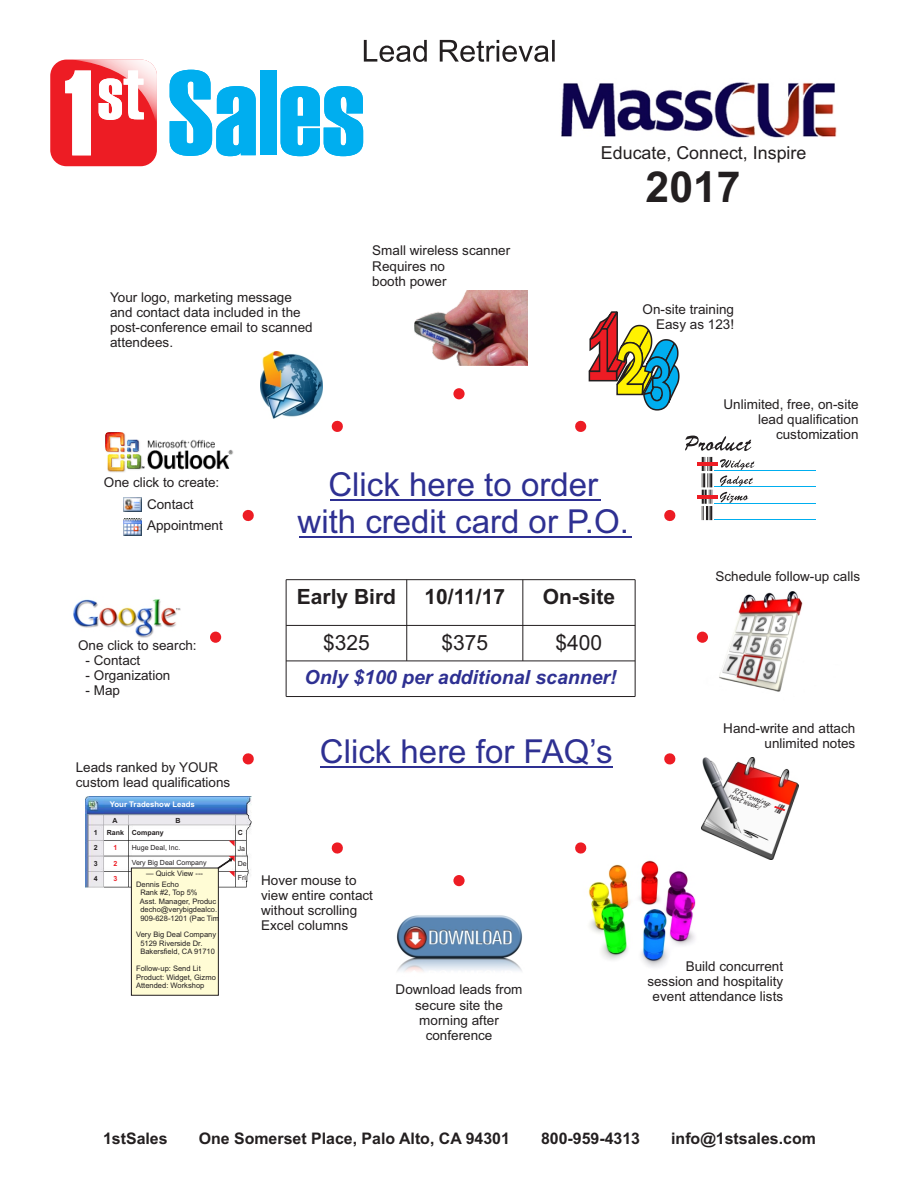
<style>
.page{position:relative;width:918px;height:1188px;background:#fff}
.page>*{position:absolute;margin:0;border:0;box-sizing:border-box;transform-origin:0 0}
.t1{font:121.05px "Haettenschweiler";color:#00aeef}
.t2{font:700 42.75px "Arial";color:#231f20}
.t3{font:33px/36.9px "Arial";color:#2e3092;text-align:center}
.t4{font:700 21px "Arial";color:#231f20}
.t5{font:21px "Arial";color:#231f20}
.t6{font:italic 700 19.5px "Arial";color:#2e3092}
.t7{font:17.85px "Arial";color:#231f20}
.t8{font:700 15.9px "Arial";color:#231f20}
.t9{font:13.5px/15.1px "Arial";color:#231f20}
.t10{font:700 7.8px "Arial";color:#fff}
.t11{font:7.5px/8.4px "Arial";color:#231f20}
.t12{font:italic 7.2px/6.6px "Lucida Handwriting";color:#231f20;scale:.78 1}
.t13{font:7.05px/15.1px "Arial";color:#231f20}
.t14{font:700 7.05px/15.3px "Arial";color:#231f20;text-align:justify}
.t15{font:700 7.05px/15.3px "Arial";color:#ed1c24;text-align:justify}
.s1{color:#fff}
</style>
<div class="page">
<div style="left:50px;top:60px;width:107px;height:106px;background:#ed1c24;border-radius:16px"></div>
<svg style="left:76px;top:60px;width:81px;height:68px"></svg>
<svg style="left:364px;top:40px;width:191px;height:22px"></svg>
<div style="left:453px;top:388px;width:12px;height:11px;background:#ed1c24;border-radius:50%"></div>
<svg style="left:331px;top:420px;width:12px;height:12px"></svg>
<img style="left:261px;top:351px;width:61px;height:67px">
<svg style="left:242px;top:509px;width:12px;height:13px"></svg>
<img style="left:124px;top:518px;width:18px;height:17px">
<img style="left:123px;top:498px;width:18px;height:13px">
<img style="left:105px;top:432px;width:128px;height:40px">
<img style="left:73px;top:599px;width:108px;height:39px">
<div style="left:210px;top:632px;width:11px;height:11px;background:#ed1c24;border-radius:50%"></div>
<svg style="left:242px;top:753px;width:12px;height:12px"></svg>
<svg style="left:331px;top:842px;width:12px;height:12px"></svg>
<img style="left:396px;top:915px;width:127px;height:57px">
<div style="left:453px;top:875px;width:12px;height:11px;background:#ed1c24;border-radius:50%"></div>
<img style="left:588px;top:860px;width:108px;height:108px">
<svg style="left:575px;top:842px;width:12px;height:12px"></svg>
<svg style="left:664px;top:753px;width:12px;height:12px"></svg>
<img style="left:702px;top:757px;width:96px;height:103px">
<img style="left:696px;top:591px;width:107px;height:101px">
<div style="left:697px;top:632px;width:11px;height:11px;background:#ed1c24;border-radius:50%"></div>
<hr style="left:714px;top:470px;width:102px;height:1px;background:#00aeef">
<hr style="left:714px;top:486px;width:102px;height:1px;background:#00aeef">
<hr style="left:714px;top:503px;width:102px;height:1px;background:#00aeef">
<hr style="left:714px;top:519px;width:102px;height:1px;background:#00aeef">
<svg style="left:575px;top:311px;width:179px;height:211px"></svg>
<img style="left:86px;top:797px;width:165px;height:90px">
<svg style="left:229px;top:841px;width:6px;height:5px"></svg>
<svg style="left:131px;top:856px;width:104px;height:140px"></svg>
<img style="left:414px;top:290px;width:114px;height:76px">
<hr style="left:286px;top:580px;width:1px;height:117px;background:#231f20">
<hr style="left:406px;top:580px;width:1px;height:81px;background:#231f20">
<hr style="left:523px;top:580px;width:1px;height:81px;background:#231f20">
<hr style="left:635px;top:580px;width:1px;height:117px;background:#231f20">
<hr style="left:286px;top:696px;width:349px;height:1px;background:#231f20">
<hr style="left:286px;top:661px;width:349px;height:1px;background:#231f20">
<hr style="left:286px;top:625px;width:349px;height:1px;background:#231f20">
<hr style="left:286px;top:579px;width:349px;height:1px;background:#231f20">
<hr style="left:330px;top:499px;width:271px;height:2px;background:#2e3092">
<hr style="left:299px;top:536px;width:333px;height:2px;background:#2e3092">
<hr style="left:320px;top:766px;width:293px;height:2px;background:#2e3092">
<img style="left:561px;top:82px;width:276px;height:56px">
<svg style="left:774px;top:803px;width:11px;height:11px"></svg>
<h1 class="t1" style="left:63px;top:70px;width:303px"><span class="s1">1</span><sup>st</sup> Sales</h1>
<p class="t9" style="left:110px;top:291px;width:204px">Your logo, marketing message and contact data included in the post-conference email to scanned attendees.</p>
<p class="t9" style="left:372px;top:244px;width:140px">Small wireless scanner<br>Requires no<br>booth power</p>
<h3 class="t7" style="left:601px;top:146px;width:207px">Educate, Connect, Inspire</h3>
<h2 class="t2" style="left:646px;top:170px;width:97px">2017</h2>
<p class="t9" style="left:643px;top:303px;width:93px;text-align:right">On-site training<br>Easy as 123!</p>
<p class="t9" style="left:724px;top:398px;width:137px;text-align:right">Unlimited, free, on-site lead qualification customization</p>
<p class="t9" style="left:147px;top:473px;width:77px;line-height:21.5px;text-indent:-43px">One click to create:<br>Contact<br>Appointment</p>
<h3 class="t3" style="left:298px;top:469px;width:333px">Click here to order with credit card or P.O.</h3>
<p class="t9" style="left:78px;top:639px;width:120px">One click to search:</p>
<p class="t9" style="left:86px;top:654px;width:56px">- Contact</p>
<p class="t9" style="left:86px;top:669px;width:86px">- Organization</p>
<p class="t9" style="left:86px;top:684px;width:36px">- Map</p>
<h3 class="t4" style="left:297px;top:589px;width:101px">Early Bird</h3>
<h3 class="t4" style="left:425px;top:589px;width:82px">10/11/17</h3>
<h3 class="t4" style="left:543px;top:589px;width:74px">On-site</h3>
<h3 class="t5" style="left:323px;top:635px;width:48px">$325</h3>
<h3 class="t5" style="left:441px;top:635px;width:48px">$375</h3>
<h3 class="t5" style="left:556px;top:635px;width:48px">$400</h3>
<h3 class="t6" style="left:305px;top:670px;width:314px">Only $100 per additional scanner!</h3>
<p class="t9" style="left:76px;top:761px;width:156px">Leads ranked by YOUR custom lead qualifications</p>
<p class="t10" style="left:110px;top:801px;width:87px">Your Tradeshow Leads</p>
<p class="t14" style="left:113px;top:813px;width:7px">A</p>
<p class="t14" style="left:175px;top:813px;width:7px">B</p>
<p class="t14" style="left:94px;top:826px;width:6px">1<br>2<br>3<br>4</p>
<p class="t14" style="left:107px;top:826px;width:59px">Rank Company</p>
<p class="t14" style="left:238px;top:826px;width:7px">C</p>
<p class="t15" style="left:114px;top:841px;width:6px">1<br>2<br>3</p>
<p class="t13" style="left:132px;top:840px;width:76px">Huge Deal, Inc.<br>Very Big Deal Company</p>
<p class="t13" style="left:238px;top:841px;width:9px">Ja</p>
<p class="t13" style="left:238px;top:857px;width:11px">De</p>
<p class="t11" style="left:146px;top:870px;width:58px">— Quick View ---</p>
<p class="t13" style="left:238px;top:870px;width:10px">Fri</p>
<p class="t11" style="left:140px;top:881px;width:81px;text-indent:-4px">Dennis Echo<br>Rank #2, Top 5%<br>Asst. Manager, Produc decho@verybigdealco.<br>909-628-1201 (Pac Tim</p>
<p class="t11" style="left:140px;top:931px;width:77px;text-indent:-4px">Very Big Deal Company<br>5129 Riverside Dr.<br>Bakersfield, CA 91710</p>
<p class="t11" style="left:136px;top:965px;width:81px">Follow-up: Send Lit<br>Product: Widget, Gizmo<br>Attended: Workshop</p>
<h3 class="t3" style="left:320px;top:736px;width:294px">Click here for FAQ’s</h3>
<p class="t9" style="left:261px;top:874px;width:113px">Hover mouse to view entire contact without scrolling<br>Excel columns</p>
<p class="t9" style="left:396px;top:983px;width:128px;text-align:center">Download leads from secure site the morning after conference</p>
<p class="t9" style="left:715px;top:570px;width:146px">Schedule follow-up calls</p>
<p class="t9" style="left:723px;top:721px;width:134px;text-align:right">Hand-write and attach unlimited notes</p>
<p class="t12" style="left:732px;top:786px;width:54px;rotate:22deg">RFQ coming next week!</p>
<p class="t9" style="left:647px;top:960px;width:137px;text-align:right">Build concurrent session and hospitality event attendance lists</p>
<p class="t8" style="left:103px;top:1132px;width:66px">1stSales</p>
<p class="t8" style="left:199px;top:1132px;width:313px">One Somerset Place, Palo Alto, CA 94301</p>
<p class="t8" style="left:541px;top:1132px;width:101px">800-959-4313</p>
<p class="t8" style="left:671px;top:1132px;width:146px">info@1stsales.com</p>
</div>
